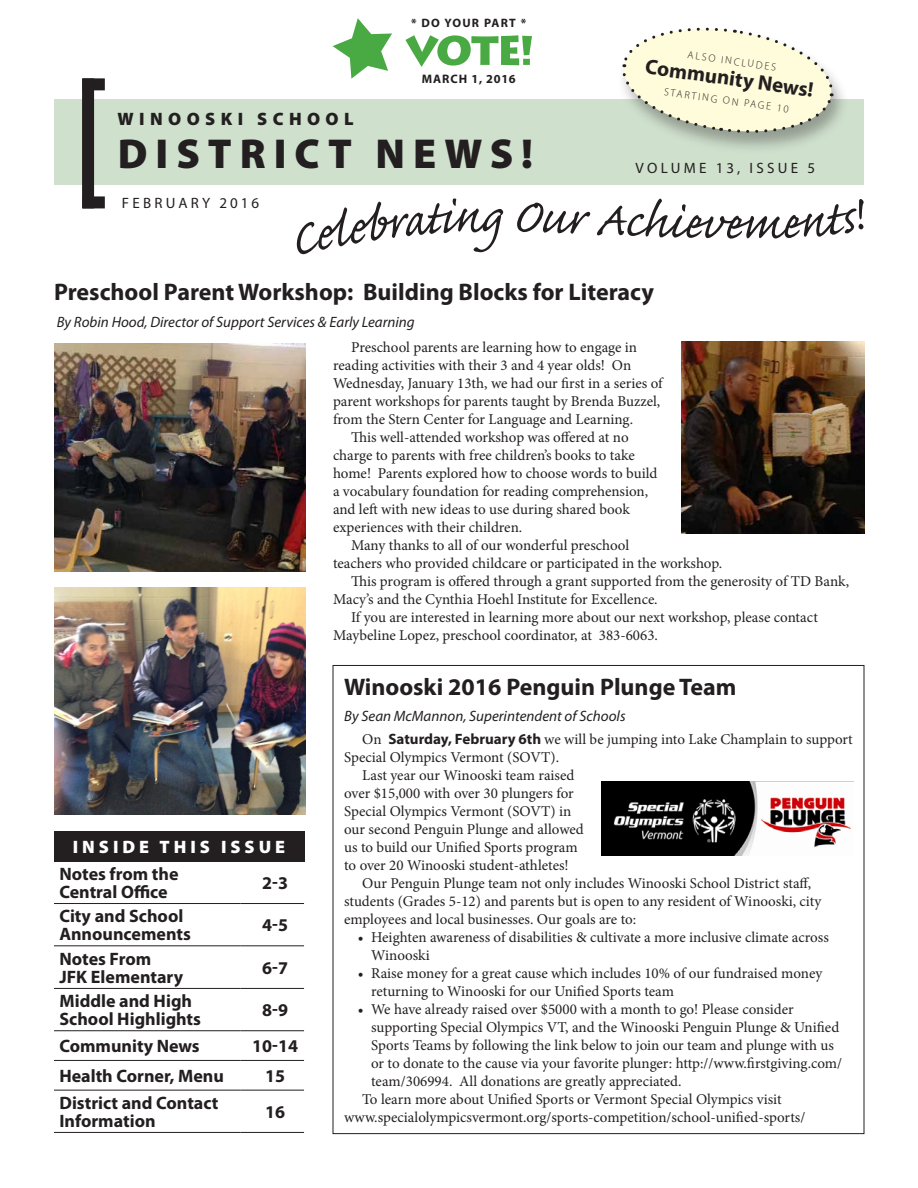
<style>
.page{position:relative;width:918px;height:1188px;background:#fff}
.page>*{position:absolute;margin:0;border:0;box-sizing:border-box;transform-origin:0 0}
.t1{font:61.95px "Caflisch Script Pro";color:#231f20}
.t2{font:900 42px "Myriad Pro";letter-spacing:.19em;color:#231f20}
.t3{font:700 24px "Myriad Pro";color:#231f20}
.t4{font:700 21px "Myriad Pro";color:#231f20}
.t5{font:700 18px/18px "Myriad Pro";color:#231f20}
.t6{font:900 18px "Myriad Pro";letter-spacing:.22em;color:#fff}
.t7{font:900 18px "Myriad Pro";letter-spacing:.3em;color:#231f20}
.t8{font:15px/18px "Minion Pro";letter-spacing:-.005em;color:#231f20}
.t9{font:italic 15px "Myriad Pro";color:#231f20}
.t10{font:15px "Myriad Pro";letter-spacing:.22em;color:#231f20}
.t11{font:700 12.3px "Myriad Pro";letter-spacing:.075em;color:#231f20}
.t12{font:700 12.15px "Myriad Pro";letter-spacing:.1em;color:#231f20}
.t13{font:300 10.5px "Myriad Pro";color:#231f20}
.s1{font-family:"Myriad Pro";font-weight:700}
</style>
<div class="page">
<div style="left:54px;top:99px;width:810px;height:85px;background:#cfe0cd"></div>
<div style="left:82px;top:78px;width:12px;height:130px;background:#231f20"></div>
<div style="left:83px;top:196px;width:22px;height:12px;background:#231f20"></div>
<div style="left:83px;top:78px;width:22px;height:12px;background:#231f20"></div>
<div style="left:616px;top:27px;width:233px;height:128px;background:#231f20;opacity:.35"></div>
<svg style="left:620px;top:27px;width:215px;height:110px"></svg>
<hr style="left:54px;top:903px;width:187px;height:1px;background:#231f20">
<hr style="left:241px;top:903px;width:63px;height:1px;background:#231f20">
<hr style="left:54px;top:945px;width:187px;height:1px;background:#231f20">
<hr style="left:241px;top:945px;width:63px;height:1px;background:#231f20">
<hr style="left:54px;top:988px;width:187px;height:1px;background:#231f20">
<hr style="left:241px;top:988px;width:63px;height:1px;background:#231f20">
<hr style="left:54px;top:1030px;width:187px;height:1px;background:#231f20">
<hr style="left:241px;top:1030px;width:63px;height:1px;background:#231f20">
<hr style="left:54px;top:1060px;width:187px;height:1px;background:#231f20">
<hr style="left:241px;top:1060px;width:63px;height:1px;background:#231f20">
<hr style="left:54px;top:1090px;width:187px;height:1px;background:#231f20">
<hr style="left:241px;top:1090px;width:63px;height:1px;background:#231f20">
<hr style="left:54px;top:1132px;width:187px;height:1px;background:#231f20">
<hr style="left:241px;top:1132px;width:63px;height:1px;background:#231f20">
<div style="left:54px;top:831px;width:250px;height:31px;background:#231f20"></div>
<img style="left:602px;top:782px;width:249px;height:74px">
<svg style="left:405px;top:35px;width:127px;height:32px"></svg>
<svg style="left:333px;top:18px;width:59px;height:61px"></svg>
<img style="left:682px;top:341px;width:183px;height:193px">
<img style="left:55px;top:344px;width:251px;height:227px">
<img style="left:55px;top:588px;width:251px;height:226px">
<p class="t12" style="left:411px;top:15px;width:117px">* DO YOUR PART *</p>
<p class="t11" style="left:422px;top:71px;width:95px">MARCH 1, 2016</p>
<p class="t7" style="left:118px;top:107px;width:238px">WINOOSKI SCHOOL</p>
<h2 class="t2" style="left:118px;top:126px;width:417px">DISTRICT NEWS!</h2>
<p class="t13" style="left:689px;top:48px;width:91px;rotate:8deg">ALSO INCLUDES</p>
<h3 class="t4" style="left:647px;top:53px;width:171px;rotate:8deg">Community News!</h3>
<p class="t13" style="left:665px;top:85px;width:127px;rotate:8deg">STARTING ON PAGE 10</p>
<p class="t10" style="left:636px;top:159px;width:181px">VOLUME 13, ISSUE 5</p>
<p class="t10" style="left:122px;top:194px;width:139px">FEBRUARY 2016</p>
<h1 class="t1" style="left:480px;top:184px;width:22px">g</h1>
<h1 class="t1" style="left:513px;top:184px;width:174px;rotate:2deg">Our Achi</h1>
<h1 class="t1" style="left:723px;top:191px;width:22px">e</h1>
<h3 class="t3" style="left:54px;top:277px;width:601px">Preschool Parent Workshop: Building Blocks for Literacy</h3>
<p class="t9" style="left:57px;top:312px;width:360px">By Robin Hood, Director of Support Services &amp; Early Learning</p>
<p class="t8" style="left:351px;top:338px;width:288px">Preschool parents are learning how to engage in</p>
<p class="t8" style="left:333px;top:356px;width:300px">reading activities with their 3 and 4 year olds! On</p>
<p class="t8" style="left:333px;top:374px;width:331px">Wednesday, January 13th, we had our first in a series of</p>
<p class="t8" style="left:333px;top:392px;width:329px">parent workshops for parents taught by Brenda Buzzel,</p>
<p class="t8" style="left:333px;top:410px;width:302px">from the Stern Center for Language and Learning.</p>
<p class="t8" style="left:351px;top:428px;width:279px">This well-attended workshop was offered at no</p>
<p class="t8" style="left:333px;top:446px;width:303px">charge to parents with free children’s books to take</p>
<p class="t8" style="left:333px;top:464px;width:326px">home! Parents explored how to choose words to build</p>
<p class="t8" style="left:333px;top:482px;width:317px">a vocabulary foundation for reading comprehension,</p>
<p class="t8" style="left:333px;top:500px;width:298px">and left with new ideas to use during shared book</p>
<p class="t8" style="left:333px;top:518px;width:191px">experiences with their children.</p>
<p class="t8" style="left:351px;top:536px;width:280px">Many thanks to all of our wonderful preschool</p>
<p class="t8" style="left:333px;top:554px;width:391px">teachers who provided childcare or participated in the workshop.</p>
<p class="t8" style="left:351px;top:572px;width:500px">This program is offered through a grant supported from the generosity of TD Bank,</p>
<p class="t8" style="left:333px;top:590px;width:326px">Macy’s and the Cynthia Hoehl Institute for Excellence.</p>
<p class="t8" style="left:351px;top:608px;width:468px">If you are interested in learning more about our next workshop, please contact</p>
<p class="t8" style="left:333px;top:626px;width:326px">Maybeline Lopez, preschool coordinator, at 383-6063.</p>
<p class="t6" style="left:73px;top:835px;width:214px">INSIDE THIS ISSUE</p>
<p class="t5" style="left:59px;top:864px;width:121px">Notes from the<br>Central Office</p>
<p class="t5" style="left:262px;top:873px;width:28px">2-3</p>
<p class="t5" style="left:59px;top:907px;width:133px">City and School<br>Announcements</p>
<p class="t5" style="left:262px;top:916px;width:28px">4-5</p>
<p class="t5" style="left:59px;top:949px;width:125px">Notes From<br>JFK Elementary</p>
<p class="t5" style="left:262px;top:958px;width:28px">6-7</p>
<p class="t5" style="left:59px;top:992px;width:143px">Middle and High<br>School Highlights</p>
<p class="t5" style="left:262px;top:1001px;width:28px">8-9</p>
<p class="t5" style="left:59px;top:1037px;width:142px">Community News</p>
<p class="t5" style="left:252px;top:1037px;width:48px">10-14</p>
<p class="t5" style="left:59px;top:1066px;width:166px">Health Corner, Menu</p>
<p class="t5" style="left:265px;top:1066px;width:21px">15</p>
<p class="t5" style="left:59px;top:1093px;width:161px">District and Contact<br>Information</p>
<p class="t5" style="left:265px;top:1102px;width:21px">16</p>
<h3 class="t3" style="left:344px;top:671px;width:394px">Winooski 2016 Penguin Plunge Team</h3>
<p class="t9" style="left:344px;top:707px;width:283px">By Sean McMannon, Superintendent of Schools</p>
<p class="t8" style="left:362px;top:731px;width:492px">On <span class="s1">Saturday, February 6th</span> we will be jumping into Lake Champlain to support</p>
<p class="t8" style="left:344px;top:749px;width:216px">Special Olympics Vermont (SOVT).</p>
<p class="t8" style="left:362px;top:767px;width:214px">Last year our Winooski team raised</p>
<p class="t8" style="left:344px;top:785px;width:231px">over $15,000 with over 30 plungers for</p>
<p class="t8" style="left:344px;top:803px;width:229px">Special Olympics Vermont (SOVT) in</p>
<p class="t8" style="left:344px;top:821px;width:241px">our second Penguin Plunge and allowed</p>
<p class="t8" style="left:344px;top:839px;width:235px">us to build our Unified Sports program</p>
<p class="t8" style="left:344px;top:857px;width:226px">to over 20 Winooski student-athletes!</p>
<p class="t8" style="left:362px;top:875px;width:451px">Our Penguin Plunge team not only includes Winooski School District staff,</p>
<p class="t8" style="left:344px;top:893px;width:479px">students (Grades 5-12) and parents but is open to any resident of Winooski, city</p>
<p class="t8" style="left:344px;top:911px;width:294px">employees and local businesses. Our goals are to:</p>
<p class="t8" style="left:371px;top:929px;width:459px;text-indent:-14px">• Heighten awareness of disabilities &amp; cultivate a more inclusive climate across<br>Winooski</p>
<p class="t8" style="left:371px;top:965px;width:453px;text-indent:-14px">• Raise money for a great cause which includes 10% of our fundraised money returning to Winooski for our Unified Sports team</p>
<p class="t8" style="left:358px;top:1001px;width:438px">• We have already raised over $5000 with a month to go! Please consider</p>
<p class="t8" style="left:371px;top:1019px;width:470px">supporting Special Olympics VT, and the Winooski Penguin Plunge &amp; Unified</p>
<p class="t8" style="left:371px;top:1037px;width:464px">Sports Teams by following the link below to join our team and plunge with us</p>
<p class="t8" style="left:371px;top:1055px;width:473px">or to donate to the cause via your favorite plunger: http://www.firstgiving.com/</p>
<p class="t8" style="left:371px;top:1073px;width:312px">team/306994. All donations are greatly appreciated.</p>
<p class="t8" style="left:362px;top:1091px;width:421px">To learn more about Unified Sports or Vermont Special Olympics visit</p>
<p class="t8" style="left:344px;top:1109px;width:463px">www.specialolympicsvermont.org/sports-competition/school-unified-sports/</p>
</div>
